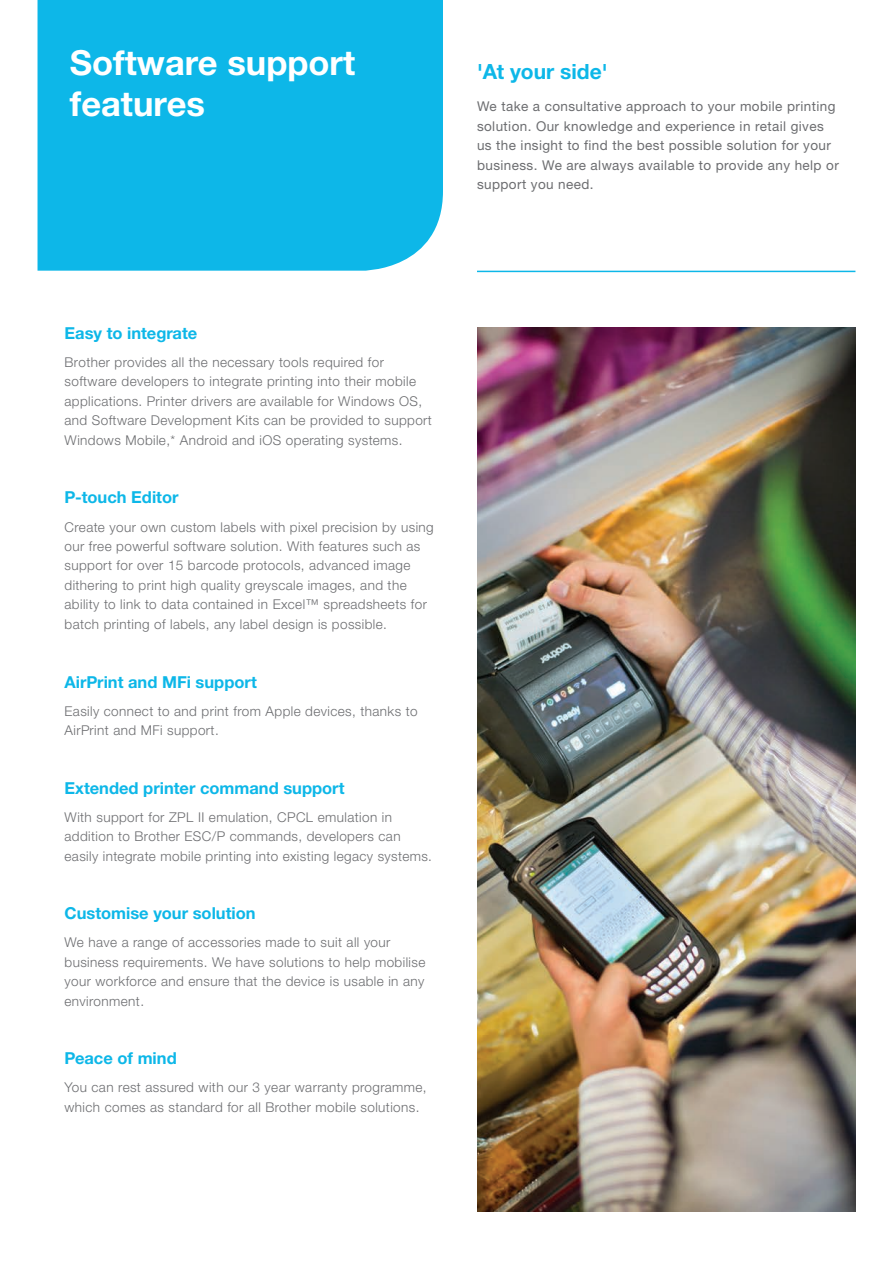
<style>
.page{position:relative;width:893px;height:1263px;background:#fff}
.page>*{position:absolute;margin:0;border:0;box-sizing:border-box;transform-origin:0 0}
.t1{font:700 34.5px/40.5px "Helvetica Neue LTW1 G";color:#fff}
.Bullets{font:700 21px "Helvetica Neue LTW1 G";color:#0db7e8}
.Bullets-2{font:700 16.5px "Helvetica Neue LTW1 G";color:#0db7e8}
.Bullets-3{font:300 13.5px/19.5px "Helvetica Neue LTW1 G";letter-spacing:.03em;color:#6c6d70}
.t2{font:13.5px/19.5px "Helvetica Neue LTW1 G";letter-spacing:.03em;color:#6c6d70}
</style>
<div class="page">
<hr style="left:477px;top:271px;width:378px;height:1px;background:#0db7e8">
<img style="left:477px;top:327px;width:378px;height:885px">
<div style="left:37px;top:0;width:406px;height:271px;background:#0db7e8"></div>
<p class="t1" style="left:70px;top:43px;width:287px">Software support features</p>
<p class="Bullets" style="left:477px;top:58px;width:132px">'At your side'</p>
<p class="t2" style="left:477px;top:96px;width:363px">We take a consultative approach to your mobile printing solution. Our knowledge and experience in retail gives us the insight to find the best possible solution for your business. We are always available to provide any help or support you need.</p>
<p class="Bullets-2" style="left:65px;top:323px;width:134px">Easy to integrate</p>
<p class="Bullets-3" style="left:65px;top:352px;width:369px">Brother provides all the necessary tools required for software developers to integrate printing into their mobile applications. Printer drivers are available for Windows OS, and Software Development Kits can be provided to support Windows Mobile,* Android and iOS operating systems.</p>
<p class="Bullets-2" style="left:65px;top:487px;width:115px">P-touch Editor</p>
<p class="Bullets-3" style="left:65px;top:517px;width:371px">Create your own custom labels with pixel precision by using our free powerful software solution. With features such as support for over 15 barcode protocols, advanced image dithering to print high quality greyscale images, and the ability to link to data contained in Excel™ spreadsheets for batch printing of labels, any label design is possible.</p>
<p class="Bullets-2" style="left:65px;top:671px;width:194px">AirPrint and MFi support</p>
<p class="Bullets-3" style="left:65px;top:701px;width:354px">Easily connect to and print from Apple devices, thanks to<br>AirPrint and MFi support.</p>
<p class="Bullets-2" style="left:65px;top:777px;width:282px">Extended printer command support</p>
<p class="Bullets-3" style="left:65px;top:807px;width:369px">With support for ZPL II emulation, CPCL emulation in addition to Brother ESC P/ commands, developers can easily integrate mobile printing into existing legacy systems.</p>
<p class="Bullets-2" style="left:65px;top:903px;width:193px">Customise your solution</p>
<p class="Bullets-3" style="left:65px;top:932px;width:362px">We have a range of accessories made to suit all your business requirements. We have solutions to help mobilise your workforce and ensure that the device is usable in any environment.</p>
<p class="Bullets-2" style="left:65px;top:1048px;width:114px">Peace of mind</p>
<p class="Bullets-3" style="left:65px;top:1077px;width:364px">You can rest assured with our 3 year warranty programme, which comes as standard for all Brother mobile solutions.</p>
</div>
